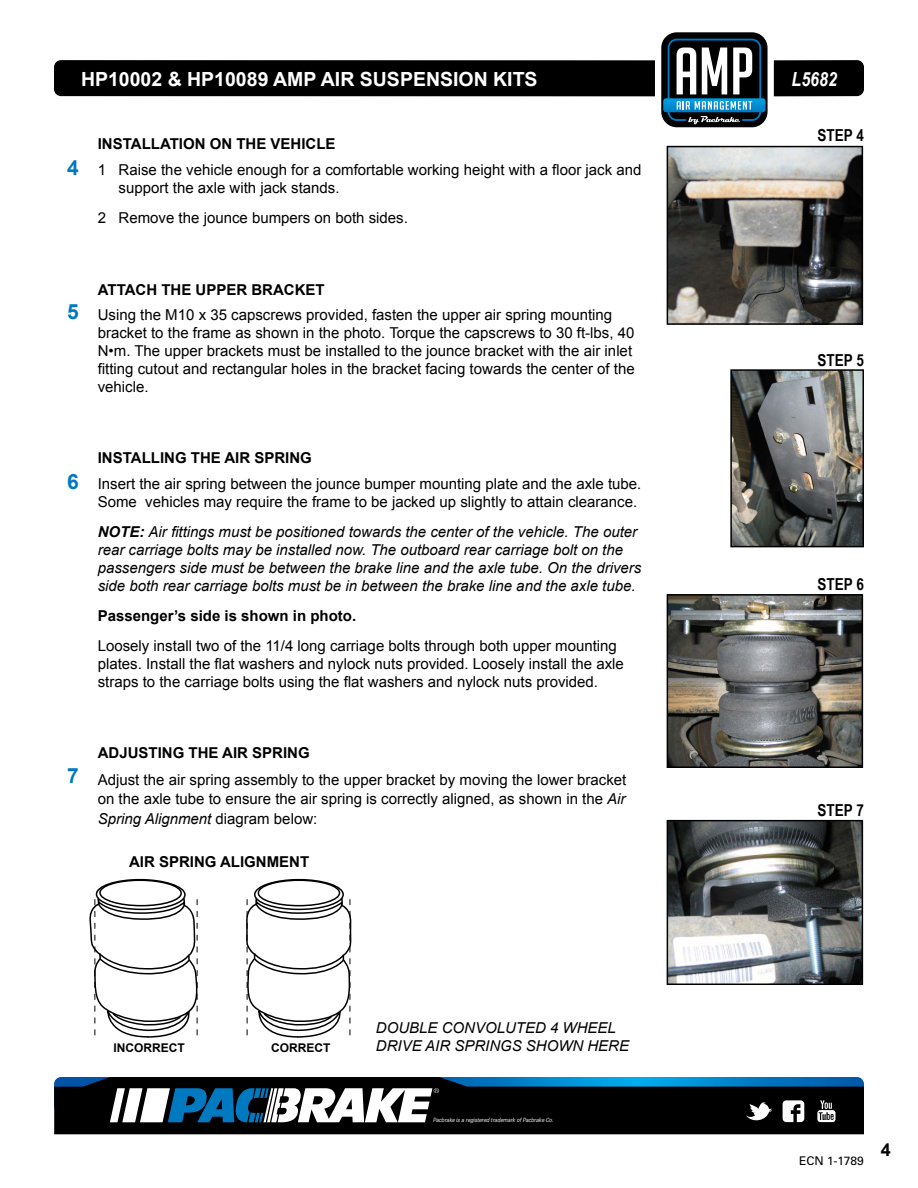
<style>
.page{position:relative;width:918px;height:1188px;background:#fff}
.page>*{position:absolute;margin:0;border:0;box-sizing:border-box;transform-origin:0 0}
.t1{font:700 21px "Arial";color:#0079c1}
.t2{font:700 19.5px "Arial";color:#fff}
.t3{font:italic 700 19.5px "Arial Narrow";color:#fff}
.t4{font:700 18px "Arial";color:#000}
.t5{font:700 16.5px "Arial Narrow";color:#000}
.t6{font:15px/18px "Arial";color:#000}
.t7{font:italic 15px/18px "Arial";color:#000}
.t8{font:700 15px "Arial";color:#000}
.t9{font:700 12px "Arial";color:#000}
.t10{font:12px "Univers LT Std";color:#000}
.t11{font:italic 300 6px "Brown";letter-spacing:-.025em;color:#fff}
.s1{font-weight:700}
.s2{font-style:italic}
</style>
<div class="page">
<div style="left:661px;top:32px;width:107px;height:95px;background:#000;border-radius:16px"></div>
<div style="left:54px;top:60px;width:601px;height:36px;background:#000"></div>
<div style="left:774px;top:60px;width:90px;height:36px;background:#000"></div>
<svg style="left:663px;top:39px;width:103px;height:85px"></svg>
<div style="left:54px;top:1124px;width:810px;height:10px;background:#000"></div>
<svg style="left:54px;top:1077px;width:810px;height:47px"></svg>
<img style="left:670px;top:149px;width:190px;height:173px">
<div style="left:667px;top:146px;width:196px;height:179px;border:2px solid #000"></div>
<img style="left:670px;top:597px;width:190px;height:168px">
<div style="left:667px;top:594px;width:196px;height:174px;border:2px solid #000"></div>
<img style="left:670px;top:823px;width:190px;height:159px">
<div style="left:667px;top:820px;width:196px;height:165px;border:2px solid #000"></div>
<svg style="left:89px;top:878px;width:109px;height:160px"></svg>
<svg style="left:246px;top:878px;width:106px;height:160px"></svg>
<img style="left:733px;top:372px;width:128px;height:172px">
<div style="left:730px;top:369px;width:134px;height:178px;border:2px solid #000"></div>
<h2 class="t2" style="left:81px;top:67px;width:458px">HP10002 &amp; HP10089 AMP AIR SUSPENSION KITS</h2>
<h2 class="t3" style="left:792px;top:65px;width:47px">L5682</h2>
<h1 class="t1" style="left:67px;top:153px;width:13px">4</h1>
<p class="t8" style="left:98px;top:134px;width:239px">INSTALLATION ON THE VEHICLE</p>
<p class="t6" style="left:119px;top:161px;width:524px;text-indent:-21px">1 Raise the vehicle enough for a comfortable working height with a floor jack and support the axle with jack stands.</p>
<p class="t6" style="left:98px;top:209px;width:312px">2 Remove the jounce bumpers on both sides.</p>
<h1 class="t1" style="left:67px;top:298px;width:13px">5</h1>
<p class="t8" style="left:98px;top:280px;width:228px">ATTACH THE UPPER BRACKET</p>
<p class="t6" style="left:98px;top:306px;width:538px">Using the M10 x 35 capscrews provided, fasten the upper air spring mounting bracket to the frame as shown in the photo. Torque the capscrews to 30 ft-lbs, 40<br>N•m. The upper brackets must be installed to the jounce bracket with the air inlet fitting cutout and rectangular holes in the bracket facing towards the center of the vehicle.</p>
<h1 class="t1" style="left:67px;top:467px;width:13px">6</h1>
<p class="t8" style="left:98px;top:448px;width:216px">INSTALLING THE AIR SPRING</p>
<p class="t6" style="left:98px;top:475px;width:545px">Insert the air spring between the jounce bumper mounting plate and the axle tube.<br>Some vehicles may require the frame to be jacked up slightly to attain clearance.</p>
<p class="t7" style="left:98px;top:523px;width:545px"><span class="s1">NOTE:</span> Air fittings must be positioned towards the center of the vehicle. The outer rear carriage bolts may be installed now. The outboard rear carriage bolt on the passengers side must be between the brake line and the axle tube. On the drivers side both rear carriage bolts must be in between the brake line and the axle tube.</p>
<p class="t8" style="left:98px;top:606px;width:260px">Passenger’s side is shown in photo.</p>
<p class="t6" style="left:98px;top:637px;width:528px">Loosely install two of the 11/4 long carriage bolts through both upper mounting plates. Install the flat washers and nylock nuts provided. Loosely install the axle straps to the carriage bolts using the flat washers and nylock nuts provided.</p>
<h1 class="t1" style="left:67px;top:762px;width:13px">7</h1>
<p class="t8" style="left:98px;top:743px;width:213px">ADJUSTING THE AIR SPRING</p>
<p class="t6" style="left:98px;top:770px;width:530px;line-height:19.5px;text-align:justify">Adjust the air spring assembly to the upper bracket by moving the lower bracket on the axle tube to ensure the air spring is correctly aligned, as shown in the <span class="s2">Air Spring Alignment</span> diagram below:</p>
<p class="t8" style="left:129px;top:852px;width:182px">AIR SPRING ALIGNMENT</p>
<p class="t5" style="left:818px;top:122px;width:48px">STEP 4</p>
<p class="t5" style="left:818px;top:348px;width:48px">STEP 5</p>
<p class="t5" style="left:818px;top:571px;width:48px">STEP 6</p>
<p class="t5" style="left:818px;top:797px;width:48px">STEP 7</p>
<p class="t9" style="left:114px;top:1040px;width:73px">INCORRECT</p>
<p class="t9" style="left:271px;top:1040px;width:61px">CORRECT</p>
<p class="t7" style="left:376px;top:1019px;width:255px">DOUBLE CONVOLUTED 4 WHEEL<br>DRIVE AIR SPRINGS SHOWN HERE</p>
<p class="t11" style="left:433px;top:1117px;width:122px">Pacbrake is a registered trademark of Pacbrake Co.</p>
<p class="t10" style="left:799px;top:1154px;width:66px">ECN 1-1789</p>
<p class="t4" style="left:881px;top:1138px;width:12px">4</p>
</div>
